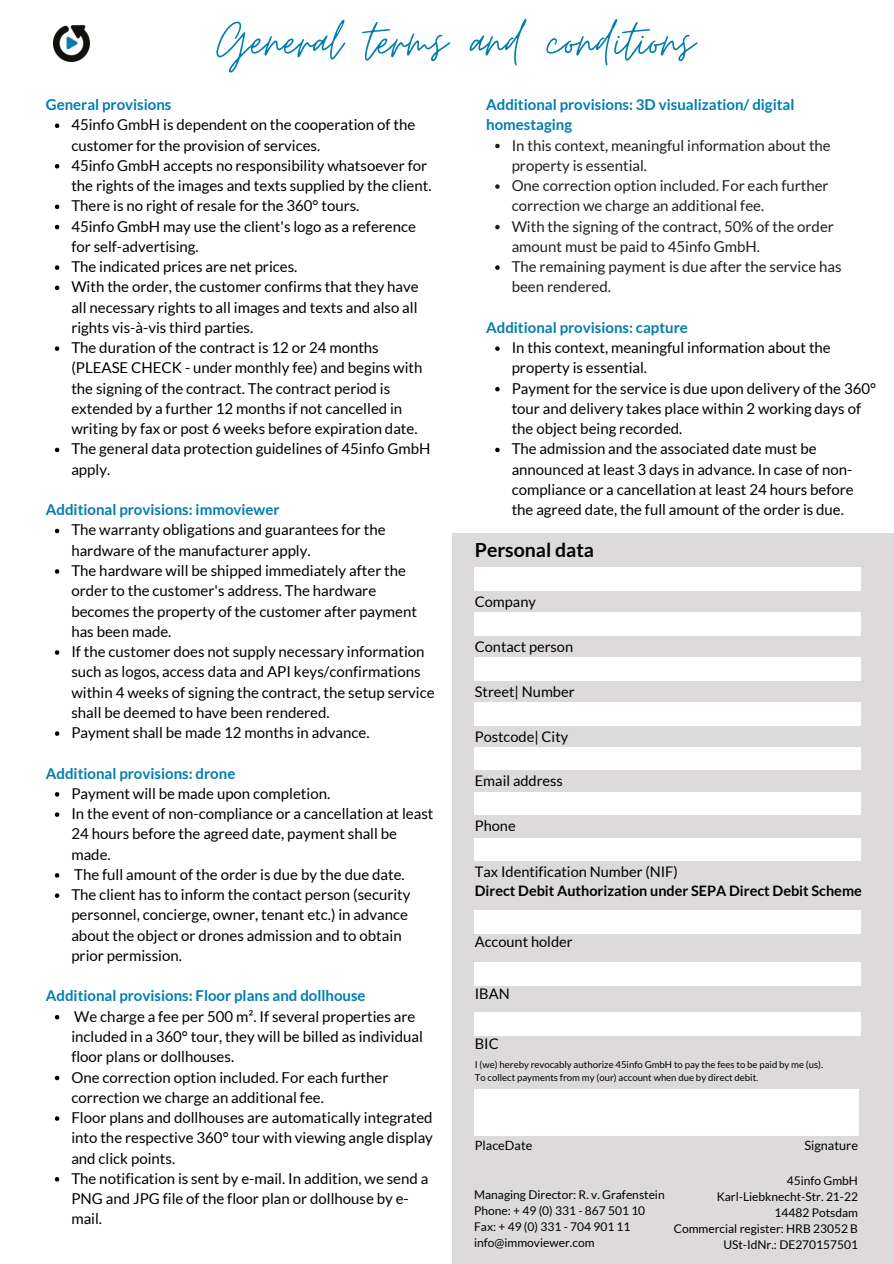
<style>
.page{position:relative;width:894px;height:1264px;background:#fff}
.page>*{position:absolute;margin:0;border:0;box-sizing:border-box;transform-origin:0 0}
.t1{font:62.1px "Moon Time";color:#007daf}
.t2{font:700 19.5px "Lato";color:#000}
.t3{font:15px/20.2px "Lato";color:#000}
.t4{font:15px/20.2px "Lato";color:#231f20}
.t5{font:700 15px/20.2px "Lato";color:#007daf}
.t6{font:14.55px "Lato";color:#000}
.t7{font:700 14.4px "Lato";color:#000}
.t8{font:12.75px "Lato";color:#000}
.t9{font:12px/16px "Lato";color:#000;text-align:right}
.t10{font:9.6px "Lato";color:#000}
</style>
<div class="page">
<div style="left:452px;top:533px;width:441px;height:730px;background:#dcdada"></div>
<div style="left:474px;top:962px;width:386px;height:23px;background:#fff"></div>
<div style="left:474px;top:568px;width:386px;height:22px;background:#fff"></div>
<div style="left:474px;top:612px;width:386px;height:23px;background:#fff"></div>
<div style="left:474px;top:1012px;width:386px;height:23px;background:#fff"></div>
<div style="left:474px;top:792px;width:386px;height:22px;background:#fff"></div>
<div style="left:474px;top:657px;width:386px;height:23px;background:#fff"></div>
<div style="left:474px;top:702px;width:386px;height:23px;background:#fff"></div>
<div style="left:474px;top:747px;width:386px;height:23px;background:#fff"></div>
<div style="left:474px;top:911px;width:386px;height:22px;background:#fff"></div>
<img style="left:53px;top:26px;width:36px;height:36px">
<svg style="left:55px;top:123px;width:4px;height:5px"></svg>
<svg style="left:55px;top:164px;width:4px;height:4px"></svg>
<svg style="left:55px;top:204px;width:4px;height:5px"></svg>
<svg style="left:55px;top:225px;width:4px;height:4px"></svg>
<svg style="left:55px;top:265px;width:4px;height:5px"></svg>
<svg style="left:55px;top:285px;width:4px;height:5px"></svg>
<svg style="left:55px;top:346px;width:4px;height:5px"></svg>
<svg style="left:55px;top:447px;width:4px;height:5px"></svg>
<svg style="left:55px;top:528px;width:4px;height:5px"></svg>
<svg style="left:55px;top:569px;width:4px;height:4px"></svg>
<svg style="left:55px;top:650px;width:4px;height:4px"></svg>
<svg style="left:55px;top:731px;width:4px;height:4px"></svg>
<svg style="left:55px;top:792px;width:4px;height:4px"></svg>
<svg style="left:55px;top:812px;width:4px;height:4px"></svg>
<svg style="left:55px;top:873px;width:4px;height:4px"></svg>
<svg style="left:55px;top:893px;width:4px;height:4px"></svg>
<svg style="left:55px;top:1015px;width:4px;height:4px"></svg>
<svg style="left:55px;top:1075px;width:4px;height:5px"></svg>
<svg style="left:55px;top:1116px;width:4px;height:4px"></svg>
<svg style="left:55px;top:1177px;width:4px;height:4px"></svg>
<div style="left:474px;top:1089px;width:384px;height:46px;background:#fff"></div>
<svg style="left:495px;top:144px;width:4px;height:4px"></svg>
<svg style="left:495px;top:184px;width:4px;height:5px"></svg>
<svg style="left:495px;top:225px;width:4px;height:4px"></svg>
<svg style="left:495px;top:265px;width:4px;height:5px"></svg>
<svg style="left:495px;top:346px;width:4px;height:5px"></svg>
<svg style="left:495px;top:387px;width:4px;height:4px"></svg>
<svg style="left:495px;top:447px;width:4px;height:5px"></svg>
<div style="left:474px;top:838px;width:386px;height:22px;background:#fff"></div>
<p class="t1" style="left:216px;top:3px;width:479px">General terms and conditions</p>
<h1 class="t5" style="left:46px;top:94px;width:127px">General provisions</h1>
<h4 class="t3" style="left:71px;top:114px;width:345px">45info GmbH is dependent on the cooperation of the customer for the provision of services.</h4>
<p class="t3" style="left:71px;top:155px;width:361px">45info GmbH accepts no responsibility whatsoever for the rights of the images and texts supplied by the client.</p>
<p class="t3" style="left:71px;top:195px;width:289px">There is no right of resale for the 360° tours.</p>
<p class="t3" style="left:71px;top:216px;width:346px">45info GmbH may use the client's logo as a reference for self-advertising.</p>
<p class="t3" style="left:71px;top:256px;width:227px">The indicated prices are net prices.</p>
<p class="t3" style="left:71px;top:276px;width:349px;text-align:justify">With the order, the customer confirms that they have all necessary rights to all images and texts and also all rights vis-à-vis third parties.</p>
<p class="t3" style="left:71px;top:337px;width:352px">The duration of the contract is 12 or 24 months (PLEASE CHECK - under monthly fee) and begins with the signing of the contract. The contract period is extended by a further 12 months if not cancelled in writing by fax or post 6 weeks before expiration date.</p>
<p class="t3" style="left:71px;top:438px;width:360px">The general data protection guidelines of 45info GmbH apply.</p>
<p class="t5" style="left:46px;top:499px;width:235px">Additional provisions: immoviewer</p>
<h4 class="t3" style="left:71px;top:519px;width:316px">The warranty obligations and guarantees for the hardware of the manufacturer apply.</h4>
<p class="t3" style="left:71px;top:560px;width:347px">The hardware will be shipped immediately after the order to the customer's address. The hardware becomes the property of the customer after payment has been made.</p>
<p class="t3" style="left:71px;top:641px;width:364px">If the customer does not supply necessary information such as logos, access data and API keys/confirmations within 4 weeks of signing the contract, the setup service shall be deemed to have been rendered.</p>
<p class="t3" style="left:71px;top:722px;width:299px">Payment shall be made 12 months in advance.</p>
<p class="t5" style="left:46px;top:762px;width:191px">Additional provisions: drone</p>
<h4 class="t3" style="left:71px;top:783px;width:260px">Payment will be made upon completion.</h4>
<p class="t3" style="left:71px;top:803px;width:363px">In the event of non-compliance or a cancellation at least<br>24 hours before the agreed date, payment shall be made.</p>
<p class="t3" style="left:74px;top:864px;width:332px">The full amount of the order is due by the due date.</p>
<p class="t3" style="left:71px;top:884px;width:340px">The client has to inform the contact person (security personnel, concierge, owner, tenant etc.) in advance about the object or drones admission and to obtain prior permission.</p>
<p class="t5" style="left:46px;top:985px;width:321px">Additional provisions: Floor plans and dollhouse</p>
<h4 class="t3" style="left:71px;top:1005px;width:353px">We charge a fee per 500 m². If several properties are included in a 360° tour, they will be billed as individual floor plans or dollhouses.</h4>
<p class="t3" style="left:71px;top:1066px;width:318px">One correction option included. For each further correction we charge an additional fee.</p>
<p class="t3" style="left:71px;top:1107px;width:363px;text-align:justify">Floor plans and dollhouses are automatically integrated into the respective 360° tour with viewing angle display and click points.</p>
<p class="t3" style="left:71px;top:1167px;width:358px">The notification is sent by e-mail. In addition, we send a<br>PNG and JPG file of the floor plan or dollhouse by e&shy;mail.</p>
<h5 class="t5" style="left:486px;top:94px;width:310px">Additional provisions: 3D visualization/ digital homestaging</h5>
<p class="t4" style="left:511px;top:135px;width:320px">In this context, meaningful information about the property is essential.</p>
<h5 class="t4" style="left:511px;top:175px;width:318px">One correction option included. For each further correction we charge an additional fee.</h5>
<p class="t4" style="left:511px;top:216px;width:323px">With the signing of the contract, 50% of the order amount must be paid to 45info GmbH.</p>
<h5 class="t4" style="left:511px;top:256px;width:331px">The remaining payment is due after the service has been rendered.</h5>
<p class="t5" style="left:486px;top:317px;width:203px">Additional provisions: capture</p>
<h5 class="t3" style="left:511px;top:337px;width:320px">In this context, meaningful information about the property is essential.</h5>
<h4 class="t3" style="left:511px;top:378px;width:366px">Payment for the service is due upon delivery of the 360° tour and delivery takes place within 2 working days of the object being recorded.</h4>
<p class="t3" style="left:511px;top:438px;width:343px">The admission and the associated date must be announced at least 3 days in advance. In case of non&shy;compliance or a cancellation at least 24 hours before the agreed date, the full amount of the order is due.</p>
<p class="t2" style="left:474px;top:537px;width:121px">Personal data</p>
<p class="t6" style="left:474px;top:592px;width:63px">Company</p>
<p class="t6" style="left:474px;top:637px;width:100px">Contact person</p>
<p class="t6" style="left:474px;top:682px;width:101px">Street| Number</p>
<h4 class="t6" style="left:474px;top:727px;width:95px">Postcode| City</h4>
<p class="t6" style="left:474px;top:772px;width:90px">Email address</p>
<p class="t6" style="left:474px;top:817px;width:42px">Phone</p>
<h5 class="t6" style="left:474px;top:862px;width:204px">Tax Identification Number (NIF)</h5>
<h4 class="t7" style="left:474px;top:881px;width:388px">Direct Debit Authorization under SEPA Direct Debit Scheme</h4>
<h5 class="t6" style="left:474px;top:932px;width:99px">Account holder</h5>
<p class="t6" style="left:474px;top:984px;width:36px">IBAN</p>
<h5 class="t6" style="left:474px;top:1034px;width:25px">BIC</h5>
<p class="t10" style="left:474px;top:1058px;width:350px">I (we) hereby revocably authorize 45info GmbH to pay the fees to be paid by me (us).</p>
<p class="t10" style="left:474px;top:1071px;width:285px">To collect payments from my (our) account when due by direct debit.</p>
<h2 class="t8" style="left:474px;top:1137px;width:59px">PlaceDate</h2>
<p class="t8" style="left:804px;top:1137px;width:55px">Signature</p>
<p class="t9" style="left:474px;top:1185px;width:192px;text-align:left">Managing Director: R. v. Grafenstein<br>Phone: + 49 (0) 331 - 867 501 10<br>Fax: + 49 (0) 331 - 704 901 11 info@immoviewer.com</p>
<h5 class="t9" style="left:673px;top:1172px;width:186px">45info GmbH<br>Karl-Liebknecht-Str. 21-22<br>14482 Potsdam<br>Commercial register: HRB 23052 B<br>USt-IdNr.: DE270157501</h5>
</div>
